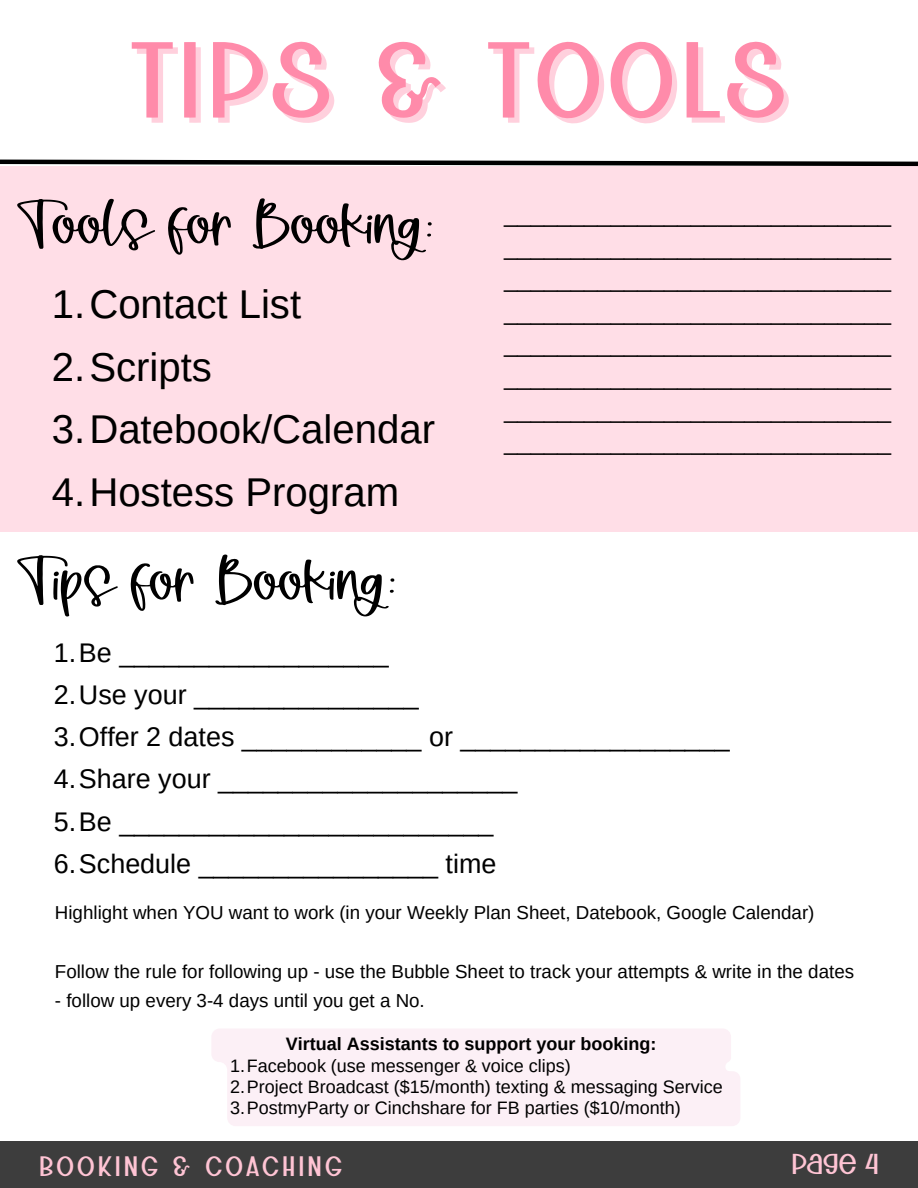
<style>
.page{position:relative;width:918px;height:1188px;background:#fff}
.page>*{position:absolute;margin:0;border:0;box-sizing:border-box;transform-origin:0 0}
.t1{font:116.4px "Christabelle Sans";letter-spacing:.05em;color:#ff6f96}
.t2{font:76.5px "Teashop";color:#000}
.t3{font:40.2px/62.7px "Arimo";color:#000}
.t4{font:31.2px "Christabelle Sans";color:#ffc4d4}
.t5{font:30.45px "Christabelle Sans";letter-spacing:.1em;color:#ffc4d4}
.t6{font:26.85px/42px "Arimo";color:#000}
.t7{font:24px/32.7px "Arimo";color:#000;text-align:justify}
.t8{font:18.75px "Arimo";color:#000}
.t9{font:18px/21.3px "Arimo";color:#000}
.t10{font:700 18px "Arimo";color:#000}
</style>
<div class="page">
<div style="left:0;top:1141px;width:918px;height:47px;background:#3d3d3d"></div>
<svg style="left:0;top:159px;width:918px;height:7px"></svg>
<div style="left:0;top:166px;width:918px;height:365px;background:#ffdee7"></div>
<div style="left:212px;top:1029px;width:528px;height:97px;background:#fcf0f6"></div>
<h1 class="t1" style="left:132px;top:22px;width:655px">TIPS &amp; TOOLS</h1>
<h2 class="t2" style="left:21px;top:187px;width:416px">Tools for Booking:</h2>
<h3 class="t3" style="left:52px;top:273px;width:385px">1.Contact List<br>2.Scripts<br>3.Datebook/Calendar<br>4.Hostess Program</h3>
<p class="t7" style="left:504px;top:197px;width:389px">_____________________________ _____________________________ _____________________________ _____________________________ _____________________________ _____________________________ _____________________________ _____________________________</p>
<h2 class="t2" style="left:21px;top:543px;width:378px">Tips for Booking:</h2>
<p class="t6" style="left:54px;top:632px;width:678px">1.Be __________________<br>2.Use your _______________<br>3.Offer 2 dates ____________ or __________________ 4.Share your ____________________<br>5.Be _________________________<br>6.Schedule ________________ time</p>
<p class="t8" style="left:55px;top:902px;width:761px">Highlight when YOU want to work (in your Weekly Plan Sheet, Datebook, Google Calendar)</p>
<p class="t8" style="left:55px;top:961px;width:801px">Follow the rule for following up - use the Bubble Sheet to track your attempts &amp; write in the dates</p>
<p class="t8" style="left:55px;top:990px;width:371px">- follow up every 3-4 days until you get a No.</p>
<p class="t10" style="left:286px;top:1034px;width:372px">Virtual Assistants to support your booking:</p>
<p class="t9" style="left:230px;top:1055px;width:494px">1.Facebook (use messenger &amp; voice clips)<br>2.Project Broadcast ($15/month) texting &amp; messaging Service<br>3.PostmyParty or Cinchshare for FB parties ($10/month)</p>
<p class="t5" style="left:39px;top:1151px;width:304px">BOOKING &amp; COACHING</p>
<h3 class="t4" style="left:791px;top:1148px;width:89px">Page 4</h3>
</div>
